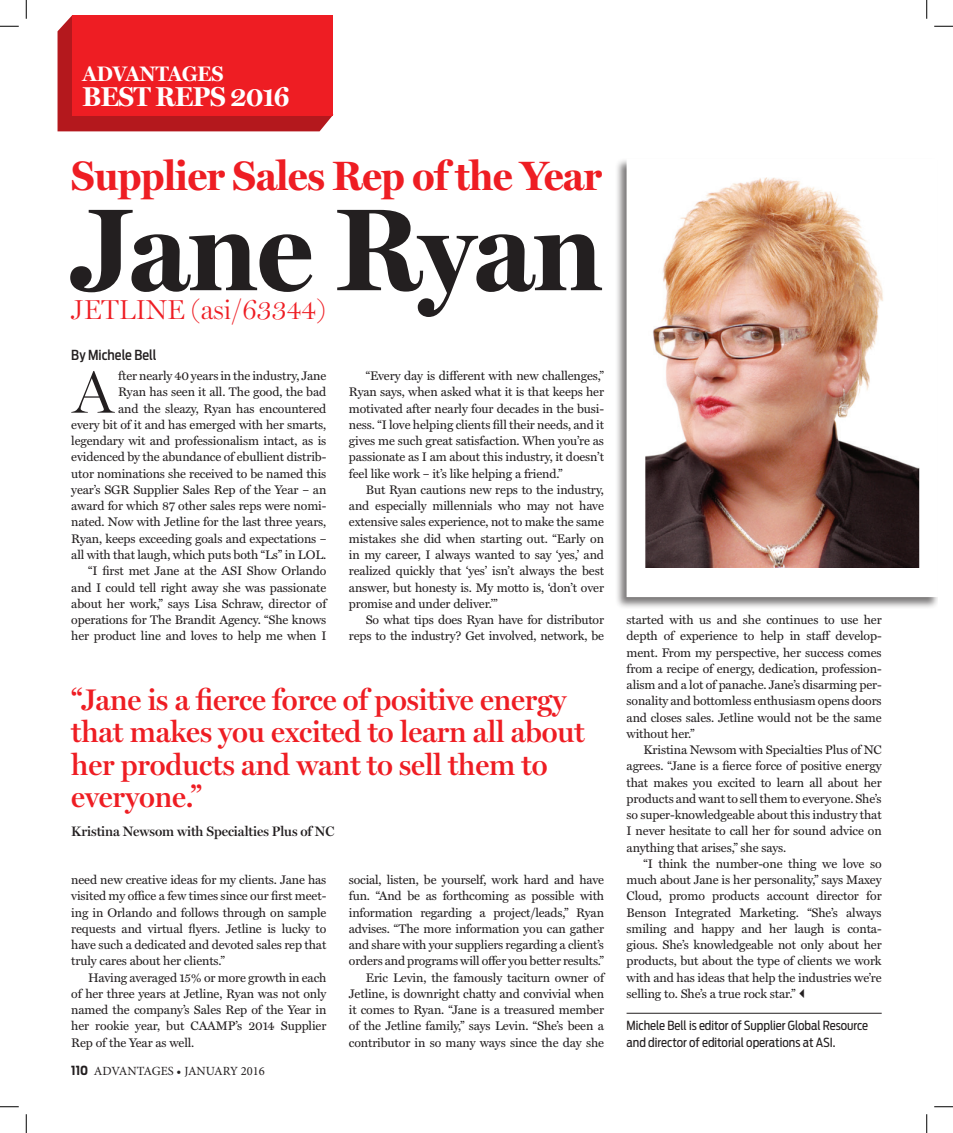
<style>
.page{position:relative;width:953px;height:1133px;background:#fff}
.page>*{position:absolute;margin:0;border:0;box-sizing:border-box;transform-origin:0 0}
.Body_Indent{font:700 117.5px "Miller Display";color:#231f20}
.Body_Indent-2{font:300 60.12px "Miller Display";color:#231f20}
.Body_Indent-3{font:700 41.25px "Miller Display";letter-spacing:-.005em;color:#ee1d23}
.CB_New_Miller_Displa{font:600 30px/32.5px "Miller Display";letter-spacing:-.005em;color:#ee1d23}
.Body_Indent-4{font:300 27.5px "Miller Display";letter-spacing:-.005em;color:#ee1d23}
.Body_Indent-5{font:700 27.38px "Miller Display";letter-spacing:-.01em;color:#fff}
.Body_Indent-6{font:700 21.12px "Miller Display";color:#fff}
.attribute_new{font:600 13.75px "Miller Display";letter-spacing:-.005em;color:#231f20}
.Byline{font:500 13.75px "Antenna Cond";color:#231f20}
.Body_Indent-7{font:12.5px/16.2px "Miller Text";letter-spacing:-.01em;color:#231f20;text-align:justify}
.credit{font:12.5px/16.2px "Antenna Cond";color:#231f20}
.t1{font:12.5px "Minion Pro";color:#231f20}
.s1{font-family:"Antenna Cond";font-weight:700}
</style>
<div class="page">
<hr style="left:626px;top:1012px;width:255px;height:1px;background:#231f20">
<div style="left:614px;top:157px;width:324px;height:452px;background:#231f20;opacity:.6"></div>
<div style="left:636px;top:168px;width:292px;height:419px;background:#fff"></div>
<img style="left:646px;top:179px;width:272px;height:389px">
<svg style="left:57px;top:15px;width:276px;height:116px;background:#ba2328"></svg>
<div style="left:72px;top:15px;width:261px;height:100px;background:#ee1d23"></div>
<svg style="left:0;top:25px;width:19px;height:2px"></svg>
<svg style="left:934px;top:25px;width:18px;height:2px"></svg>
<svg style="left:0;top:1106px;width:19px;height:1px"></svg>
<svg style="left:934px;top:1106px;width:18px;height:1px"></svg>
<svg style="left:25px;top:0;width:2px;height:19px"></svg>
<svg style="left:25px;top:1114px;width:2px;height:18px"></svg>
<svg style="left:926px;top:0;width:1px;height:19px"></svg>
<svg style="left:926px;top:1114px;width:1px;height:18px"></svg>
<p class="Body_Indent-6" style="left:82px;top:61px;width:142px">ADVANTAGES</p>
<p class="Body_Indent-5" style="left:82px;top:81px;width:209px">BEST REPS 2016</p>
<p class="Body_Indent-3" style="left:71px;top:152px;width:532px">Supplier Sales Rep of the Year</p>
<p class="Body_Indent" style="left:71px;top:182px;width:532px">Jane Ryan</p>
<p class="Body_Indent-4" style="left:71px;top:294px;width:256px">JETLINE (asi/63344)</p>
<p class="Byline" style="left:71px;top:347px;width:87px">By Michele Bell</p>
<p class="Body_Indent-7" style="left:71px;top:368px;width:257px;text-align:right">fter nearly 40 years in the industry, Jane<br>Ryan has seen it all. The good, the bad<br>and the sleazy, Ryan has encountered<br>every bit of it and has emerged with her smarts, legendary wit and professionalism intact, as is evidenced by the abundance of ebullient distrib&shy;utor nominations she received to be named this year’s SGR Supplier Sales Rep of the Year – an award for which 87 other sales reps were nomi&shy;nated. Now with Jetline for the last three years, Ryan, keeps exceeding goals and expectations – all with that laugh, which puts both “Ls” in LOL.</p>
<p class="Body_Indent-7" style="left:71px;top:563px;width:257px;text-indent:17px">“I first met Jane at the ASI Show Orlando and I could tell right away she was passionate about her work,” says Lisa Schraw, director of operations for The Brandit Agency. “She knows her product line and loves to help me when I</p>
<p class="Body_Indent-2" style="left:73px;top:357px;width:42px">A</p>
<p class="Body_Indent-7" style="left:349px;top:368px;width:257px;text-indent:17px">“Every day is different with new challenges,” Ryan says, when asked what it is that keeps her motivated after nearly four decades in the busi&shy;ness. “I love helping clients fill their needs, and it gives me such great satisfaction. When you’re as passionate as I am about this industry, it doesn’t feel like work – it’s like helping a friend.”</p>
<p class="Body_Indent-7" style="left:349px;top:482px;width:257px;text-indent:17px">But Ryan cautions new reps to the industry, and especially millennials who may not have extensive sales experience, not to make the same mistakes she did when starting out. “Early on in my career, I always wanted to say ‘yes,’ and realized quickly that ‘yes’ isn’t always the best answer, but honesty is. My motto is, ‘don’t over promise and under deliver.’”</p>
<p class="Body_Indent-7" style="left:349px;top:612px;width:257px;text-align:right">So what tips does Ryan have for distributor reps to the industry? Get involved, network, be</p>
<p class="CB_New_Miller_Displa" style="left:71px;top:683px;width:515px">“Jane is a fierce force of positive energy that makes you excited to learn all about her products and want to sell them to everyone.”</p>
<p class="attribute_new" style="left:71px;top:823px;width:264px">Kristina Newsom with Specialties Plus of NC</p>
<p class="Body_Indent-7" style="left:71px;top:872px;width:257px">need new creative ideas for my clients. Jane has visited my office a few times since our first meet&shy;ing in Orlando and follows through on sample requests and virtual flyers. Jetline is lucky to have such a dedicated and devoted sales rep that truly cares about her clients.”</p>
<p class="Body_Indent-7" style="left:71px;top:969px;width:257px;text-indent:17px">Having averaged 15% or more growth in each of her three years at Jetline, Ryan was not only named the company’s Sales Rep of the Year in her rookie year, but CAAMP’s 2014 Supplier Rep of the Year as well.</p>
<p class="t1" style="left:71px;top:1063px;width:195px"><span class="s1">110</span> ADVANTAGES • JANUARY 2016</p>
<p class="Body_Indent-7" style="left:349px;top:872px;width:257px">social, listen, be yourself, work hard and have fun. “And be as forthcoming as possible with information regarding a project/leads,” Ryan advises. “The more information you can gather and share with your suppliers regarding a client’s orders and programs will offer you better results.”</p>
<p class="Body_Indent-7" style="left:349px;top:969px;width:257px;text-indent:17px">Eric Levin, the famously taciturn owner of Jetline, is downright chatty and convivial when it comes to Ryan. “Jane is a treasured member of the Jetline family,” says Levin. “She’s been a contributor in so many ways since the day she</p>
<p class="Body_Indent-7" style="left:626px;top:612px;width:257px">started with us and she continues to use her depth of experience to help in staff develop&shy;ment. From my perspective, her success comes from a recipe of energy, dedication, profession&shy;alism and a lot of panache. Jane’s disarming per&shy;sonality and bottomless enthusiasm opens doors and closes sales. Jetline would not be the same without her.”</p>
<p class="Body_Indent-7" style="left:626px;top:742px;width:257px;text-indent:17px">Kristina Newsom with Specialties Plus of NC agrees. “Jane is a fierce force of positive energy that makes you excited to learn all about her products and want to sell them to everyone. She’s so super-knowledgeable about this industry that I never hesitate to call her for sound advice on anything that arises,” she says.</p>
<p class="Body_Indent-7" style="left:626px;top:855px;width:257px;text-indent:17px">“I think the number-one thing we love so much about Jane is her personality,” says Maxey Cloud, promo products account director for Benson Integrated Marketing. “She’s always smiling and happy and her laugh is conta&shy;gious. She’s knowledgeable not only about her products, but about the type of clients we work with and has ideas that help the industries we’re selling to. She’s a true rock star.”</p>
<p class="credit" style="left:626px;top:1017px;width:243px">Michele Bell is editor of Supplier Global Resource and director of editorial operations at ASI.</p>
</div>
